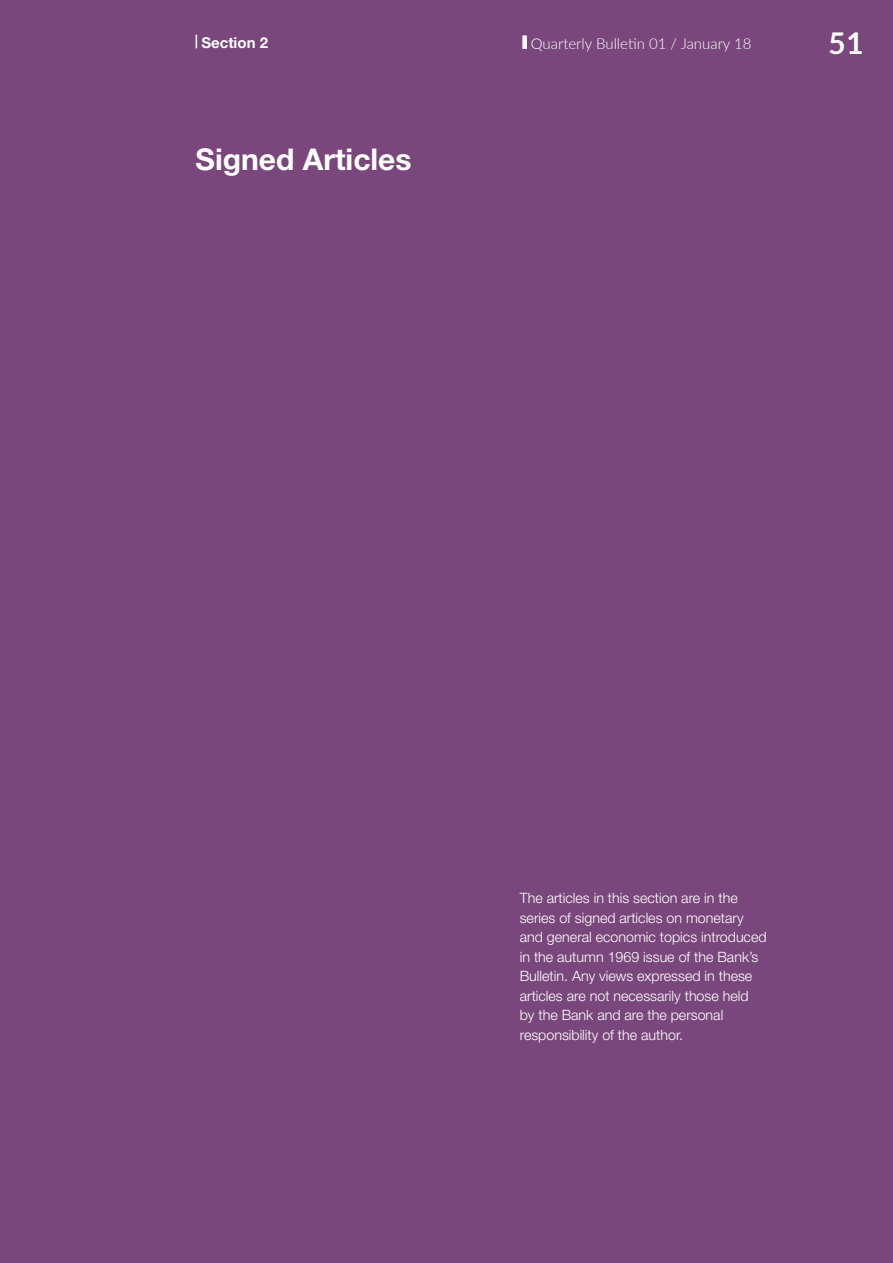
<style>
.page{position:relative;width:893px;height:1263px;background:#7a477c}
.page>*{position:absolute;margin:0;border:0;box-sizing:border-box;transform-origin:0 0}
.Head_II{font:700 30px "Helvetica Neue LT Std";color:#fff}
.t1{font:700 30px "Lato";color:#fff}
.t2{font:300 15px "Lato";color:#fff}
.Page_Header{font:700 15px "Helvetica Neue LT Std";color:#fff}
.Body_Text__5{font:300 14.25px/19.5px "Helvetica Neue LT Std";color:#fff}
</style>
<div class="page">
<svg style="left:196px;top:35px;width:1px;height:13px"></svg>
<div style="left:522px;top:35px;width:5px;height:14px;background:#fff"></div>
<p class="Page_Header" style="left:201px;top:33px;width:68px">Section 2</p>
<p class="Head_II" style="left:196px;top:141px;width:218px">Signed Articles</p>
<p class="t2" style="left:531px;top:33px;width:222px">Quarterly Bulletin 01 / January 18</p>
<h1 class="t1" style="left:828px;top:26px;width:36px">51</h1>
<p class="Body_Text__5" style="left:520px;top:888px;width:248px">The articles in this section are in the series of signed articles on monetary and general economic topics introduced in the autumn 1969 issue of the Bank’s Bulletin. Any views expressed in these articles are not necessarily those held by the Bank and are the personal responsibility of the author.</p>
</div>
